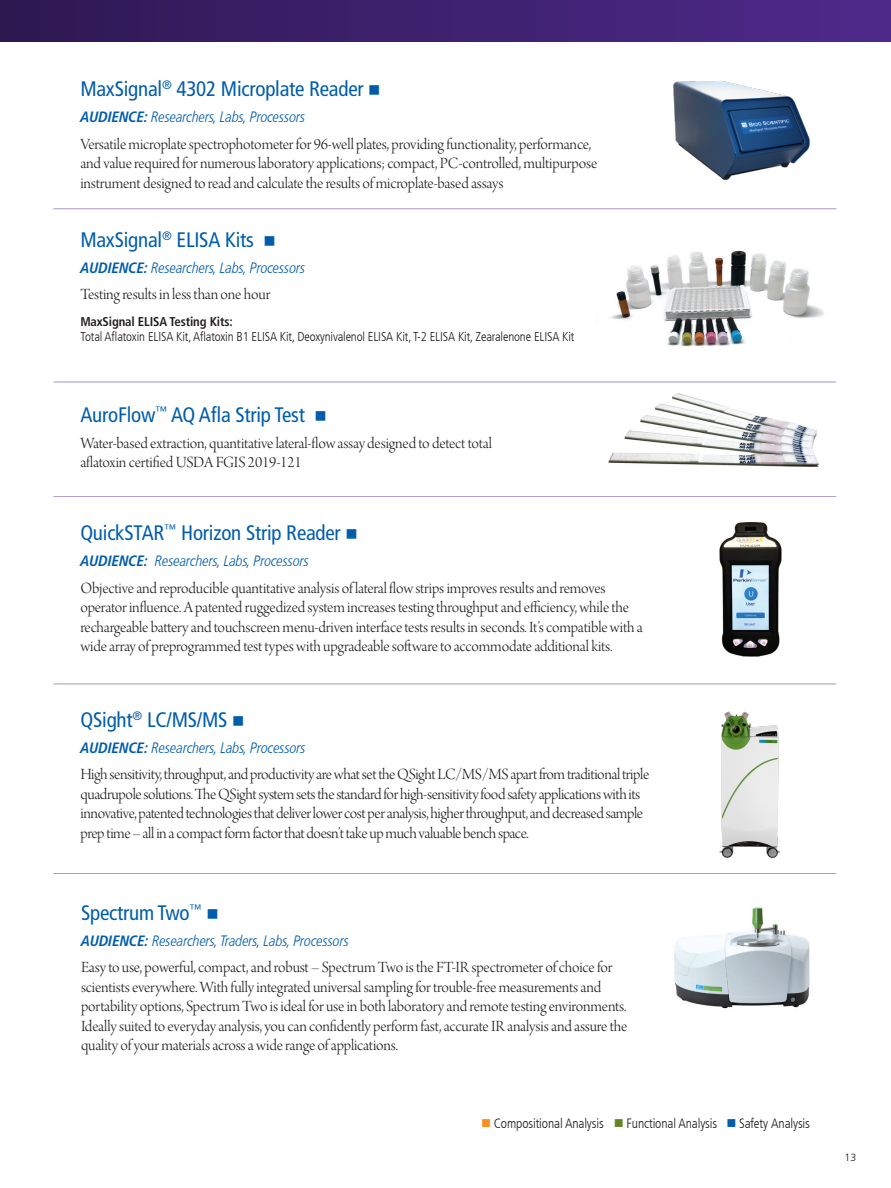
<style>
.page{position:relative;width:891px;height:1188px;background:#fff}
.page>*{position:absolute;margin:0;border:0;box-sizing:border-box;transform-origin:0 0}
.t1{font:condensed 21px "Frutiger LT Com";letter-spacing:-.01em;color:#015dab}
.t2{font:16.5px/19.5px "Arno Pro Light Display";letter-spacing:-.015em;color:#231f20}
.t3{font:italic 300 condensed 15px "Frutiger LT Com";letter-spacing:-.01em;color:#015dab}
.t4{font:300 condensed 13.5px "Frutiger LT Com";letter-spacing:-.01em;color:#231f20}
.t5{font:300 condensed 12.75px/15px "Frutiger LT Com";letter-spacing:-.01em;color:#231f20}
.t6{font:300 10.5px "Frutiger LT Com";color:#231f20}
.s1{font-weight:700}
.s2{color:#f68f1e}
.s3{color:#648426}
.s4{color:#015dab}
</style>
<div class="page">
<hr style="left:53px;top:382px;width:783px;height:1px;background:#502b8d">
<hr style="left:53px;top:209px;width:783px;height:1px;background:#502b8d">
<img style="left:673px;top:80px;width:137px;height:100px">
<img style="left:608px;top:394px;width:210px;height:73px">
<hr style="left:53px;top:496px;width:783px;height:1px;background:#502b8d">
<hr style="left:53px;top:684px;width:783px;height:1px;background:#502b8d">
<hr style="left:53px;top:873px;width:783px;height:1px;background:#502b8d">
<img style="left:719px;top:522px;width:63px;height:135px">
<img style="left:719px;top:711px;width:62px;height:147px">
<img style="left:674px;top:907px;width:136px;height:102px">
<div style="left:0;top:0;width:891px;height:41px;background:linear-gradient(to right,#2e1852,#4e2a8c)"></div>
<img style="left:611px;top:250px;width:213px;height:97px">
<p class="t1" style="left:80px;top:77px;width:302px">MaxSignal<sup>®</sup> 4302 Microplate Reader ■</p>
<p class="t3" style="left:80px;top:109px;width:227px"><span class="s1">AUDIENCE:</span> Researchers, Labs, Processors</p>
<p class="t2" style="left:80px;top:135px;width:519px">Versatile microplate spectrophotometer for 96-well plates, providing functionality, performance, and value required for numerous laboratory applications; compact, PC-controlled, multipurpose instrument designed to read and calculate the results of microplate-based assays</p>
<p class="t1" style="left:80px;top:227px;width:197px">MaxSignal<sup>®</sup> ELISA Kits ■</p>
<p class="t3" style="left:80px;top:259px;width:227px"><span class="s1">AUDIENCE:</span> Researchers, Labs, Processors</p>
<p class="t2" style="left:80px;top:286px;width:192px">Testing results in less than one hour</p>
<p class="t5" style="left:80px;top:314px;width:496px"><span class="s1">MaxSignal ELISA Testing Kits:<br></span>Total Aflatoxin ELISA Kit, Aflatoxin B1 ELISA Kit, Deoxynivalenol ELISA Kit, T-2 ELISA Kit, Zearalenone ELISA Kit</p>
<p class="t1" style="left:80px;top:402px;width:248px">AuroFlow<sup>™</sup> AQ Afla Strip Test ■</p>
<p class="t2" style="left:80px;top:434px;width:413px">Water-based extraction, quantitative lateral-flow assay designed to detect total aflatoxin certified USDA FGIS 2019-121</p>
<p class="t1" style="left:80px;top:521px;width:279px">QuickSTAR<sup>™</sup> Horizon Strip Reader ■</p>
<p class="t3" style="left:80px;top:553px;width:230px"><span class="s1">AUDIENCE:</span> Researchers, Labs, Processors</p>
<p class="t2" style="left:80px;top:579px;width:564px">Objective and reproducible quantitative analysis of lateral flow strips improves results and removes operator influence. A patented ruggedized system increases testing throughput and efficiency, while the rechargeable battery and touchscreen menu-driven interface tests results in seconds. It’s compatible with a wide array of preprogrammed test types with upgradeable software to accommodate additional kits.</p>
<p class="t1" style="left:81px;top:707px;width:166px">QSight<sup>®</sup> LC/MS/MS ■</p>
<p class="t3" style="left:81px;top:739px;width:227px"><span class="s1">AUDIENCE:</span> Researchers, Labs, Processors</p>
<p class="t2" style="left:81px;top:766px;width:570px">High sensitivity, throughput, and productivity are what set the QSight LC/MS/MS apart from traditional triple quadrupole solutions. The QSight system sets the standard for high-sensitivity food safety applications with its innovative, patented technologies that deliver lower cost per analysis, higher throughput, and decreased sample prep time – all in a compact form factor that doesn’t take up much valuable bench space.</p>
<p class="t1" style="left:81px;top:900px;width:139px">Spectrum Two<sup>™</sup> ■</p>
<p class="t3" style="left:81px;top:932px;width:270px"><span class="s1">AUDIENCE:</span> Researchers, Traders, Labs, Processors</p>
<p class="t2" style="left:81px;top:959px;width:548px">Easy to use, powerful, compact, and robust – Spectrum Two is the FT-IR spectrometer of choice for scientists everywhere. With fully integrated universal sampling for trouble-free measurements and portability options, Spectrum Two is ideal for use in both laboratory and remote testing environments.<br>Ideally suited to everyday analysis, you can confidently perform fast, accurate IR analysis and assure the quality of your materials across a wide range of applications.</p>
<p class="t4" style="left:481px;top:1116px;width:330px"><span class="s2">■</span> Compositional Analysis <span class="s3">■</span> Functional Analysis <span class="s4">■</span> Safety Analysis</p>
<p class="t6" style="left:845px;top:1151px;width:13px">13</p>
</div>
